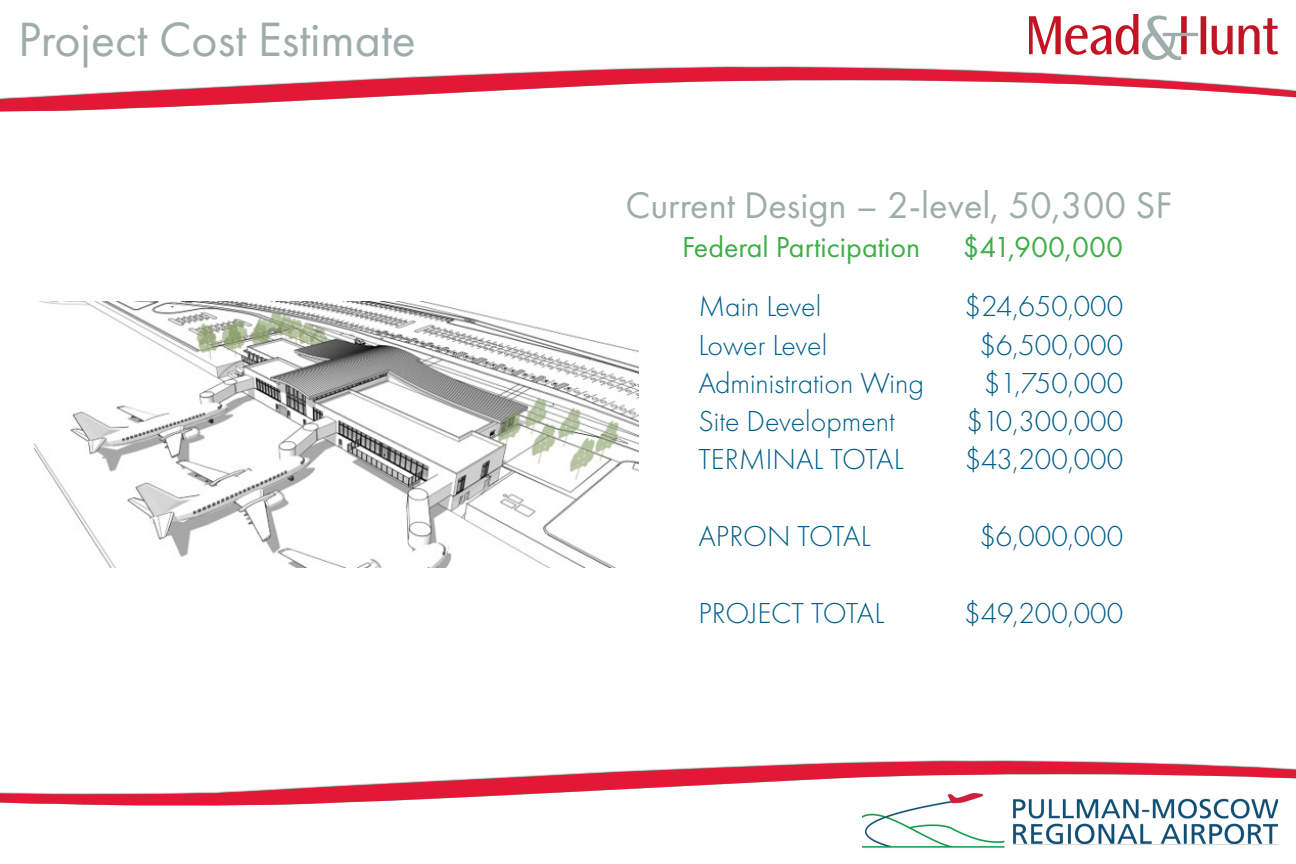
<style>
.page{position:relative;width:1296px;height:864px;background:#fff}
.page>*{position:absolute;margin:0;border:0;box-sizing:border-box;transform-origin:0 0}
.t1{font:50px "Futura PT";color:#9eacaa}
.t2{font:38.5px "Futura PT";color:#9eacaa}
.Sidebar_bullet{font:300 30px "Futura PT";color:#005e88}
.t3{font:30px "Futura PT";color:#40ae49}
</style>
<div class="page">
<img style="left:0;top:760px;width:1296px;height:46px">
<img style="left:0;top:66px;width:1296px;height:46px">
<img style="left:1030px;top:15px;width:248px;height:44px">
<img style="left:1013px;top:796px;width:265px;height:49px">
<img style="left:862px;top:793px;width:142px;height:55px">
<img style="left:35px;top:301px;width:604px;height:267px">
<p class="t1" style="left:18px;top:10px;width:399px">Project Cost Estimate</p>
<p class="t2" style="left:626px;top:183px;width:548px">Current Design – 2-level, 50,300 SF</p>
<p class="t3" style="left:682px;top:229px;width:240px">Federal Participation</p>
<p class="t3" style="left:963px;top:229px;width:162px">$41,900,000</p>
<p class="Sidebar_bullet" style="left:698px;top:289px;width:124px">Main Level</p>
<p class="Sidebar_bullet" style="left:965px;top:289px;width:160px">$24,650,000</p>
<p class="Sidebar_bullet" style="left:698px;top:328px;width:130px">Lower Level</p>
<p class="Sidebar_bullet" style="left:980px;top:328px;width:145px">$6,500,000</p>
<p class="Sidebar_bullet" style="left:698px;top:366px;width:227px">Administration Wing</p>
<p class="Sidebar_bullet" style="left:984px;top:366px;width:141px">$1,750,000</p>
<p class="Sidebar_bullet" style="left:698px;top:404px;width:198px">Site Development</p>
<p class="Sidebar_bullet" style="left:966px;top:404px;width:158px">$10,300,000</p>
<p class="Sidebar_bullet" style="left:698px;top:442px;width:207px">TERMINAL TOTAL</p>
<p class="Sidebar_bullet" style="left:965px;top:442px;width:160px">$43,200,000</p>
<p class="Sidebar_bullet" style="left:698px;top:519px;width:174px">APRON TOTAL</p>
<p class="Sidebar_bullet" style="left:980px;top:519px;width:145px">$6,000,000</p>
<p class="Sidebar_bullet" style="left:698px;top:596px;width:188px">PROJECT TOTAL</p>
<p class="Sidebar_bullet" style="left:964px;top:596px;width:160px">$49,200,000</p>
</div>
